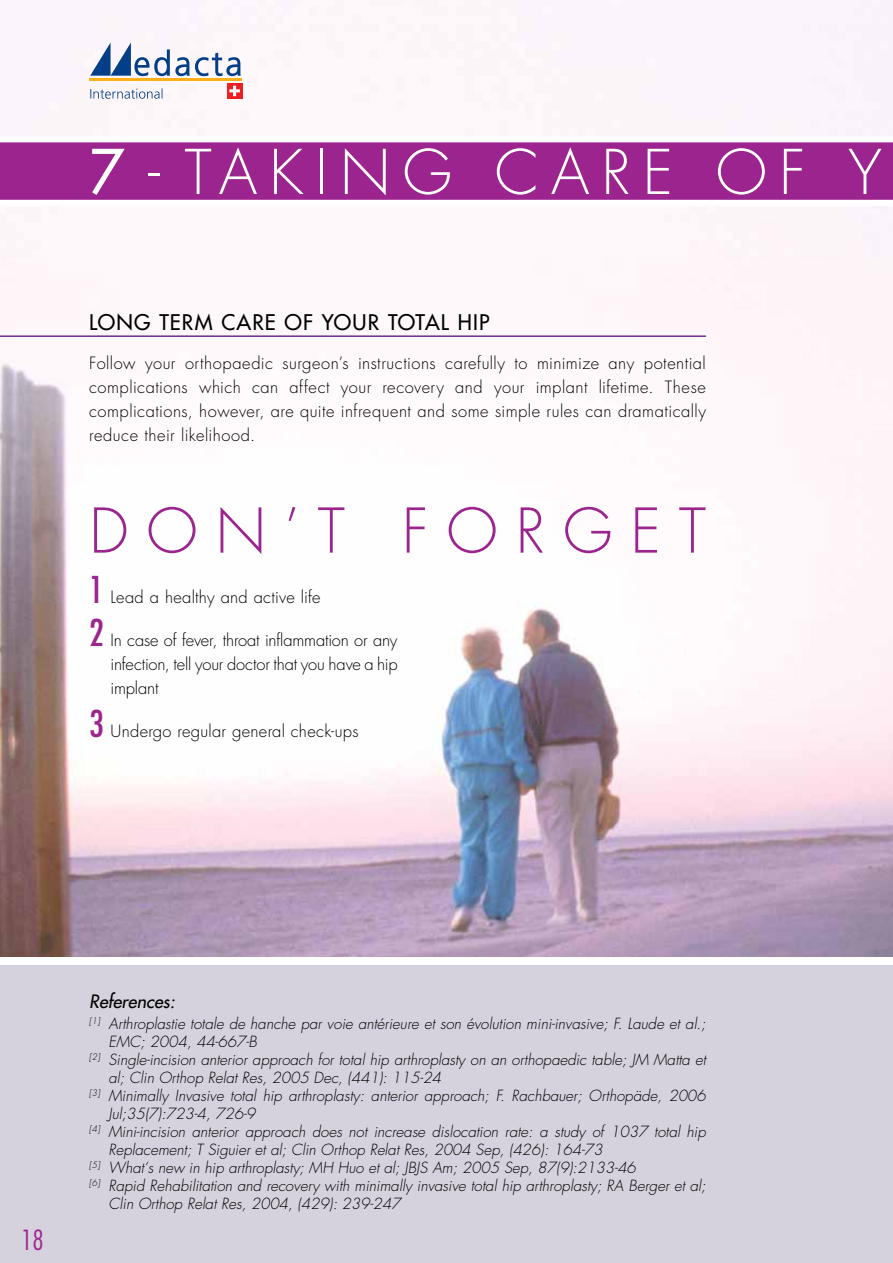
<style>
.page{position:relative;width:893px;height:1263px;background:#fff}
.page>*{position:absolute;margin:0;border:0;box-sizing:border-box;transform-origin:0 0}
.t1{font:300 60px "Futura Std";color:#fff}
.t2{font:300 60px "Futura Std";letter-spacing:.3em;color:#9c248f}
.t3{font:300 condensed 27px "Futura Std";color:#9c248f}
.t4{font:500 21px "Futura Std";color:#000}
.t5{font:italic 500 18px "Futura Std";color:#000}
.t6{font:300 16.5px/24px "Futura Std";letter-spacing:.015em;color:#000;text-align:justify}
.t7{font:italic 300 15px "Futura Std";color:#000}
.s1{font-weight:500}
.s2{font-weight:400;font-stretch:condensed;font-size:36px;color:#9c248f}
</style>
<div class="page">
<img style="left:0;top:0;width:893px;height:957px">
<div style="left:0;top:965px;width:893px;height:298px;background:#d6d2dd"></div>
<svg style="left:0;top:133px;width:893px;height:76px"></svg>
<hr style="left:0;top:335px;width:706px;height:2px;background:#732b90">
<hr style="left:89px;top:79px;width:153px;height:2px;background:#fcaf17">
<svg style="left:90px;top:43px;width:151px;height:33px"></svg>
<div style="left:227px;top:83px;width:15px;height:15px;background:#ed1d24"></div>
<svg style="left:229px;top:86px;width:11px;height:10px"></svg>
<svg style="left:90px;top:88px;width:72px;height:11px"></svg>
<h1 class="t1" style="left:89px;top:136px;width:136px"><span class="s1">7</span> - tak</h1>
<h1 class="t1" style="left:315px;top:136px;width:276px">ING care</h1>
<h1 class="t1" style="left:716px;top:136px;width:44px">of</h1>
<h1 class="t1" style="left:848px;top:136px;width:29px">y</h1>
<h3 class="t4" style="left:89px;top:309px;width:27px">LONG</h3>
<h3 class="t4" style="left:159px;top:309px;width:15px">TERM</h3>
<h3 class="t4" style="left:221px;top:309px;width:15px">CARE</h3>
<h3 class="t4" style="left:285px;top:309px;width:53px">OF YOUR</h3>
<h3 class="t4" style="left:388px;top:309px;width:14px">TOTA</h3>
<h3 class="t4" style="left:441px;top:309px;width:50px">L HIP</h3>
<p class="t6" style="left:89px;top:351px;width:618px">Follow your orthopaedic surgeon’s instructions carefully to minimize any potential complications which can affect your recovery and your implant lifetime. These complications, however, are quite infrequent and some simple rules can dramatically reduce their likelihood.</p>
<h1 class="t2" style="left:89px;top:494px;width:618px">DON’T FORGET</h1>
<p class="t6" style="left:89px;top:585px;width:233px"><span class="s2">1</span> Lead a healthy and active life</p>
<p class="t6" style="left:111px;top:628px;width:289px;text-indent:-21px"><span class="s2">2</span> In case of fever, throat inflammation or any infection, tell your doctor that you have a hip implant</p>
<p class="t6" style="left:89px;top:719px;width:271px"><span class="s2">3</span> Undergo regular general check-ups</p>
<h2 class="t3" style="left:21px;top:1224px;width:24px">18</h2>
<p class="t5" style="left:89px;top:990px;width:87px">References:</p>
<p class="t7" style="left:89px;top:1015px;width:618px"><sup>[1]</sup> Arthroplastie totale de hanche par voie antérieure et son évolution mini-invasive; F. Laude et al.;</p>
<p class="t7" style="left:108px;top:1033px;width:150px">EMC; 2004, 44-667-B</p>
<p class="t7" style="left:89px;top:1051px;width:618px"><sup>[2]</sup> Single-incision anterior approach for total hip arthroplasty on an orthopaedic table; JM Matta et</p>
<p class="t7" style="left:108px;top:1069px;width:334px">al; Clin Orthop Relat Res, 2005 Dec, (441): 115-24</p>
<p class="t7" style="left:89px;top:1087px;width:618px"><sup>[3]</sup> Minimally Invasive total hip arthroplasty: anterior approach; F. Rachbauer; Orthopäde, 2006</p>
<p class="t7" style="left:108px;top:1105px;width:149px">Jul;35(7):723-4, 726-9</p>
<p class="t7" style="left:89px;top:1123px;width:618px"><sup>[4]</sup> Mini-incision anterior approach does not increase dislocation rate: a study of 1037 total hip</p>
<p class="t7" style="left:108px;top:1141px;width:496px">Replacement; T Siguier et al; Clin Orthop Relat Res, 2004 Sep, (426): 164-73</p>
<p class="t7" style="left:89px;top:1159px;width:548px"><sup>[5]</sup> What‘s new in hip arthroplasty; MH Huo et al; JBJS Am; 2005 Sep, 87(9):2133-46</p>
<p class="t7" style="left:89px;top:1177px;width:618px"><sup>[6]</sup> Rapid Rehabilitation and recovery with minimally invasive total hip arthroplasty; RA Berger et al;</p>
<p class="t7" style="left:108px;top:1195px;width:294px">Clin Orthop Relat Res, 2004, (429): 239-247</p>
</div>
